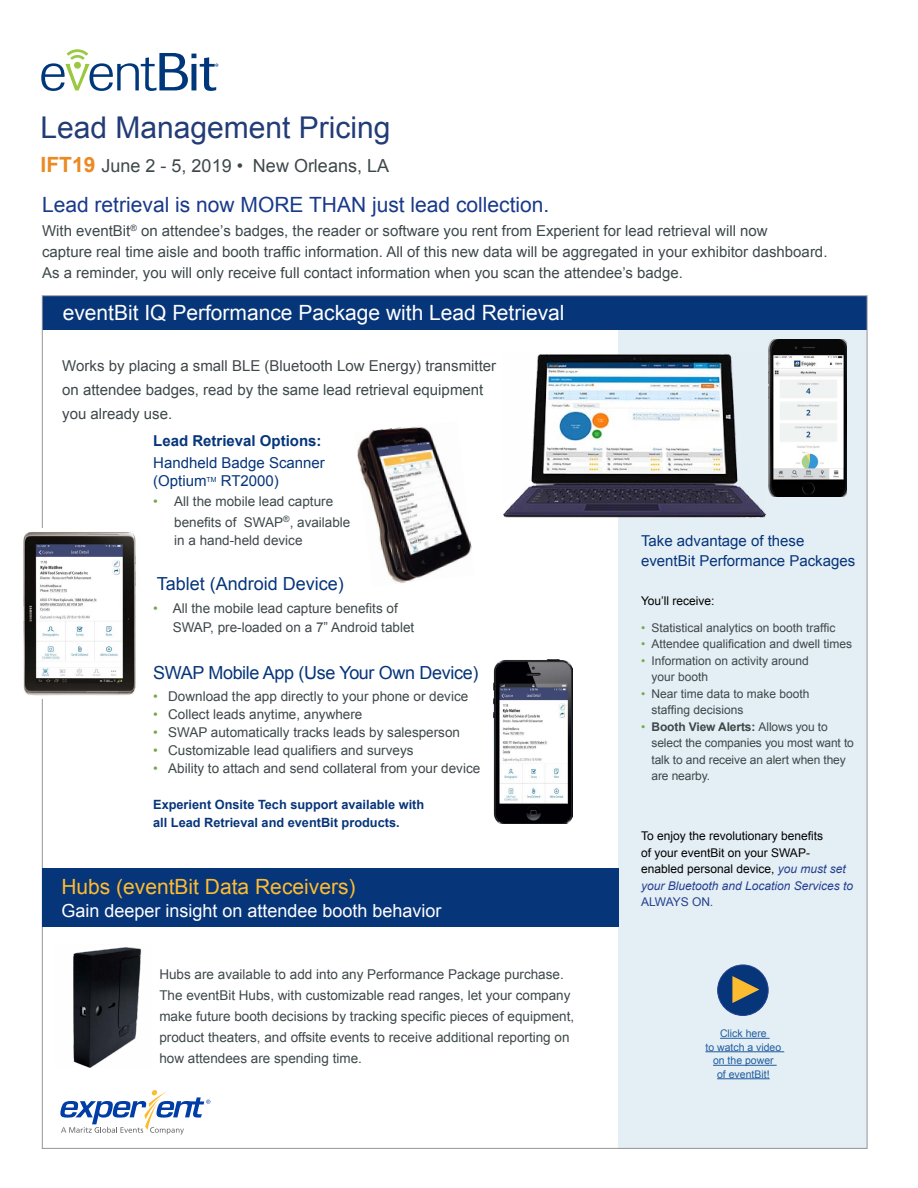
<style>
.page{position:relative;width:918px;height:1188px;background:#fff}
.page>*{position:absolute;margin:0;border:0;box-sizing:border-box;transform-origin:0 0}
.t1{font:30px "Arial";color:#223c77}
.t2{font:21px "Arial";color:#19398a}
.t3{font:21px "Arial";color:#fff}
.t4{font:21px "Arial";color:#fdbb30}
.t5{font:18px "Arial";color:#fff}
.t6{font:18px "Arial";letter-spacing:-.02em;color:#06357a}
.t7{font:18px "Arial";color:#3e484a}
.t8{font:18px "Arial";color:#06357a}
.t9{font:15px/21px "Arial";color:#3e484a}
.t10{font:15px/19.5px "Arial";color:#06357a}
.t11{font:700 15px "Arial";color:#06357a}
.t12{font:13.5px/21px "Arial";color:#3e484a}
.t13{font:700 12.75px/18px "Arial";color:#06357a}
.t14{font:12px/16.5px "Arial";color:#3e484a}
.t15{font:12px/16.5px "Arial";color:#000}
.t16{font:10.5px/13.5px "Arial";color:#215e9e;text-align:center}
.s1{font-weight:700;font-size:21px;color:#eb8923}
.s2{color:#75a944}
.s3{font-weight:700}
.s4{font-style:italic;color:#25408f}
.s5{color:#25408f}
</style>
<div class="page">
<div style="left:619px;top:323px;width:248px;height:826px;background:#e4eef5"></div>
<div style="left:42px;top:296px;width:825px;height:33px;background:#06357a"></div>
<img style="left:504px;top:352px;width:262px;height:165px">
<img style="left:769px;top:340px;width:78px;height:156px">
<div style="left:42px;top:869px;width:577px;height:58px;background:#06357a"></div>
<svg style="left:60px;top:1090px;width:150px;height:44px"></svg>
<img style="left:73px;top:947px;width:68px;height:121px">
<div style="left:718px;top:965px;width:50px;height:50px;background:#06357a;border-radius:50%"></div>
<div style="left:717px;top:965px;width:52px;height:51px;border:1px solid #25408f;border-radius:50%"></div>
<svg style="left:732px;top:976px;width:27px;height:27px"></svg>
<hr style="left:720px;top:1038px;width:50px;height:1px;background:#215e9e">
<hr style="left:705px;top:1051px;width:79px;height:1px;background:#215e9e">
<hr style="left:713px;top:1065px;width:64px;height:1px;background:#215e9e">
<hr style="left:717px;top:1078px;width:53px;height:1px;background:#215e9e">
<svg style="left:41px;top:49px;width:177px;height:42px"></svg>
<img style="left:357px;top:427px;width:115px;height:157px">
<img style="left:23px;top:532px;width:113px;height:164px">
<img style="left:494px;top:660px;width:78px;height:164px">
<h1 class="t1" style="left:40px;top:108px;width:352px">Lead Management Pricing</h1>
<h3 class="t7" style="left:40px;top:154px;width:350px"><span class="s1">IFT19</span> June 2 - 5, 2019 • New Orleans, LA</h3>
<h2 class="t2" style="left:42px;top:191px;width:509px">Lead retrieval is now MORE THAN just lead collection.</h2>
<p class="t9" style="left:42px;top:220px;width:787px">With eventBit<sup>®</sup> on attendee’s badges, the reader or software you rent from Experient for lead retrieval will now<br>capture real time aisle and booth traffic information. All of this new data will be aggregated in your exhibitor dashboard.<br>As a reminder, you will only receive full contact information when you scan the attendee’s badge.</p>
<h2 class="t3" style="left:63px;top:299px;width:503px">eventBit IQ Performance Package with Lead Retrieval</h2>
<p class="t9" style="left:62px;top:353px;width:436px;line-height:24px">Works by placing a small BLE (Bluetooth Low Energy) transmitter on attendee badges, read by the same lead retrieval equipment you already use.</p>
<p class="t11" style="left:153px;top:431px;width:170px">Lead Retrieval Options:</p>
<p class="t10" style="left:153px;top:454px;width:173px;line-height:18px">Handheld Badge Scanner (Optium<sup>TM</sup> RT2000)</p>
<p class="t12" style="left:174px;top:491px;width:178px;text-indent:-21px"><span class="s2">•</span> All the mobile lead capture benefits of SWAP<sup>®</sup>, available</p>
<p class="t12" style="left:174px;top:530px;width:130px">in a hand-held device</p>
<h3 class="t8" style="left:157px;top:572px;width:189px">Tablet (Android Device)</h3>
<p class="t12" style="left:173px;top:598px;width:243px;line-height:19.5px;text-indent:-19px"><span class="s2">•</span> All the mobile lead capture benefits of<br>SWAP, pre-loaded on a 7” Android tablet</p>
<h3 class="t6" style="left:153px;top:661px;width:327px">SWAP Mobile App (Use Your Own Device)</h3>
<p class="t12" style="left:153px;top:686px;width:317px"><span class="s2">•</span> Download the app directly to your phone or device</p>
<p class="t12" style="left:153px;top:704px;width:211px"><span class="s2">•</span> Collect leads anytime, anywhere</p>
<p class="t12" style="left:153px;top:722px;width:308px"><span class="s2">•</span> SWAP automatically tracks leads by salesperson</p>
<p class="t12" style="left:153px;top:740px;width:262px"><span class="s2">•</span> Customizable lead qualifiers and surveys</p>
<p class="t12" style="left:153px;top:758px;width:329px"><span class="s2">•</span> Ability to attach and send collateral from your device</p>
<p class="t13" style="left:153px;top:796px;width:273px">Experient Onsite Tech support available with all Lead Retrieval and eventBit products.</p>
<h2 class="t4" style="left:61px;top:873px;width:296px">Hubs (eventBit Data Receivers)</h2>
<h3 class="t5" style="left:61px;top:899px;width:382px">Gain deeper insight on attendee booth behavior</h3>
<p class="t12" style="left:159px;top:964px;width:416px">Hubs are available to add into any Performance Package purchase.<br>The eventBit Hubs, with customizable read ranges, let your company make future booth decisions by tracking specific pieces of equipment, product theaters, and offsite events to receive additional reporting on how attendees are spending time.</p>
<p class="t10" style="left:641px;top:532px;width:216px">Take advantage of these eventBit Performance Packages</p>
<p class="t15" style="left:641px;top:593px;width:75px">You’ll receive:</p>
<p class="t14" style="left:641px;top:620px;width:196px"><span class="s2">•</span> Statistical analytics on booth traffic</p>
<p class="t14" style="left:641px;top:636px;width:213px"><span class="s2">•</span> Attendee qualification and dwell times</p>
<p class="t14" style="left:652px;top:653px;width:159px;text-indent:-10px"><span class="s2">•</span> Information on activity around your booth</p>
<p class="t14" style="left:652px;top:686px;width:160px;text-indent:-10px"><span class="s2">•</span> Near time data to make booth staffing decisions</p>
<p class="t14" style="left:652px;top:719px;width:204px;text-indent:-10px"><span class="s2">•</span> <span class="s3">Booth View Alerts:</span> Allows you to select the companies you most want to talk to and receive an alert when they are nearby.</p>
<p class="t15" style="left:641px;top:828px;width:214px">To enjoy the revolutionary benefits<br>of your eventBit on your SWAP&shy;enabled personal device, <span class="s4">you must set your Bluetooth and Location Services to<br></span><span class="s5">ALWAYS ON</span><span class="s4">.</span></p>
<p class="t16" style="left:705px;top:1027px;width:77px">Click here<br>to watch a video on the power<br>of eventBit!</p>
</div>
